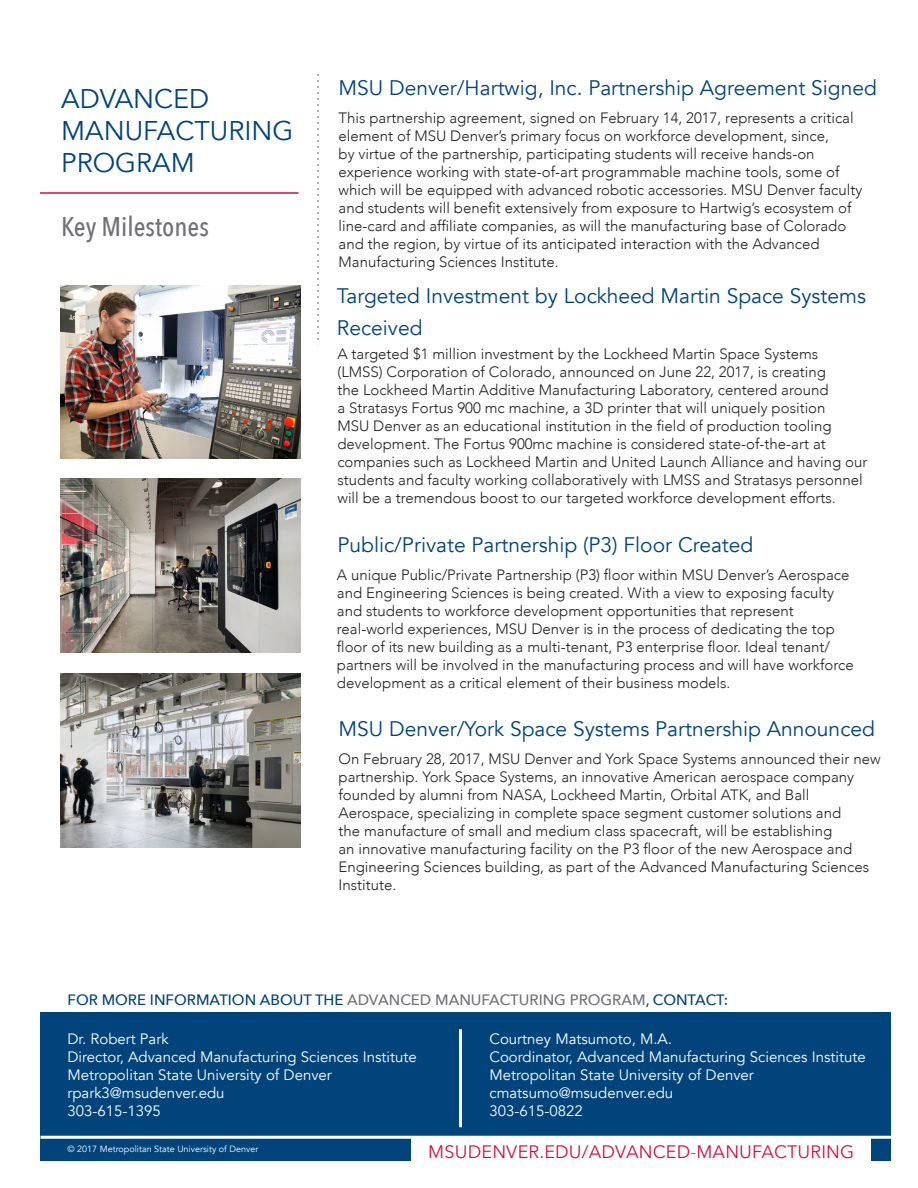
<style>
.page{position:relative;width:918px;height:1188px;background:#fff}
.page>*{position:absolute;margin:0;border:0;box-sizing:border-box;transform-origin:0 0}
.t1{font:27px/32.4px "Avenir";color:#00447b}
.t2{font:500 27px "Avenir Next Condensed";color:#717074}
.sub_header{font:21px "Avenir";color:#00447b}
.t3{font:18px "Avenir Next";letter-spacing:.01em;color:#d10e40}
.body{font:300 15px/18px "Avenir";color:#231f20}
.t4{font:15px/18px "Avenir";color:#fff}
.t5{font:500 15px "Avenir Next";color:#00447b}
.TEXT{font:9px "Avenir";color:#fff}
.s1{color:#717074}
</style>
<div class="page">
<div style="left:40px;top:1012px;width:851px;height:149px;background:#00447b"></div>
<hr style="left:40px;top:1136px;width:854px;height:3px;background:#fff">
<div style="left:412px;top:1137px;width:459px;height:27px;background:#fff"></div>
<hr style="left:459px;top:1029px;width:3px;height:98px;background:#fff">
<svg style="left:317px;top:74px;width:2px;height:266px"></svg>
<hr style="left:40px;top:192px;width:259px;height:2px;background:#d10e40">
<img style="left:61px;top:285px;width:239px;height:174px">
<img style="left:61px;top:479px;width:239px;height:173px">
<img style="left:61px;top:674px;width:239px;height:174px">
<p class="t1" style="left:61px;top:83px;width:234px">ADVANCED<br>MANUFACTURING</p>
<p class="t1" style="left:61px;top:147px;width:135px">PROGRAM</p>
<p class="t2" style="left:61px;top:210px;width:149px">Key Milestones</p>
<p class="sub_header" style="left:339px;top:76px;width:540px">MSU Denver/Hartwig, Inc. Partnership Agreement Signed</p>
<p class="body" style="left:339px;top:109px;width:525px">This partnership agreement, signed on February 14, 2017, represents a critical element of MSU Denver’s primary focus on workforce development, since,<br>by virtue of the partnership, participating students will receive hands-on experience working with state-of-art programmable machine tools, some of which will be equipped with advanced robotic accessories. MSU Denver faculty and students will benefit extensively from exposure to Hartwig’s ecosystem of line-card and affiliate companies, as will the manufacturing base of Colorado and the region, by virtue of its anticipated interaction with the Advanced Manufacturing Sciences Institute.</p>
<p class="sub_header" style="left:337px;top:283px;width:531px">Targeted Investment by Lockheed Martin Space Systems</p>
<p class="sub_header" style="left:337px;top:315px;width:87px">Received</p>
<p class="body" style="left:337px;top:345px;width:482px">A targeted $1 million investment by the Lockheed Martin Space Systems</p>
<p class="body" style="left:337px;top:363px;width:490px">(LMSS) Corporation of Colorado, announced on June 22, 2017, is creating</p>
<p class="body" style="left:337px;top:381px;width:493px">the Lockheed Martin Additive Manufacturing Laboratory, centered around</p>
<p class="body" style="left:337px;top:399px;width:490px">a Stratasys Fortus 900 mc machine, a 3D printer that will uniquely position</p>
<p class="body" style="left:337px;top:417px;width:496px">MSU Denver as an educational institution in the field of production tooling</p>
<p class="body" style="left:337px;top:435px;width:490px">development. The Fortus 900mc machine is considered state-of-the-art at</p>
<p class="body" style="left:337px;top:453px;width:531px">companies such as Lockheed Martin and United Launch Alliance and having our students and faculty working collaboratively with LMSS and Stratasys personnel will be a tremendous boost to our targeted workforce development efforts.</p>
<p class="sub_header" style="left:337px;top:532px;width:418px">Public/Private Partnership (P3) Floor Created</p>
<p class="body" style="left:337px;top:566px;width:514px">A unique Public/Private Partnership (P3) floor within MSU Denver’s Aerospace and Engineering Sciences is being created. With a view to exposing faculty</p>
<p class="body" style="left:337px;top:602px;width:458px">and students to workforce development opportunities that represent</p>
<p class="body" style="left:337px;top:620px;width:518px">real-world experiences, MSU Denver is in the process of dedicating the top floor of its new building as a multi-tenant, P3 enterprise floor. Ideal tenant/ partners will be involved in the manufacturing process and will have workforce development as a critical element of their business models.</p>
<p class="sub_header" style="left:339px;top:716px;width:538px">MSU Denver/York Space Systems Partnership Announced</p>
<p class="body" style="left:339px;top:750px;width:544px">On February 28, 2017, MSU Denver and York Space Systems announced their new partnership. York Space Systems, an innovative American aerospace company founded by alumni from NASA, Lockheed Martin, Orbital ATK, and Ball</p>
<p class="body" style="left:339px;top:804px;width:532px">Aerospace, specializing in complete space segment customer solutions and<br>the manufacture of small and medium class spacecraft, will be establishing<br>an innovative manufacturing facility on the P3 floor of the new Aerospace and Engineering Sciences building, as part of the Advanced Manufacturing Sciences Institute.</p>
<p class="t5" style="left:68px;top:987px;width:662px">FOR MORE INFORMATION ABOUT THE <span class="s1">ADVANCED MANUFACTURING PROGRAM</span>, CONTACT:</p>
<p class="t4" style="left:68px;top:1030px;width:103px">Dr. Robert Park</p>
<p class="t4" style="left:68px;top:1048px;width:351px">Director, Advanced Manufacturing Sciences Institute<br>Metropolitan State University of Denver</p>
<p class="t4" style="left:68px;top:1084px;width:159px">rpark3@msudenver.edu</p>
<p class="t4" style="left:68px;top:1102px;width:95px">303-615-1395</p>
<p class="TEXT" style="left:68px;top:1144px;width:192px">© 2017 Metropolitan State University of Denver</p>
<p class="t4" style="left:490px;top:1030px;width:184px">Courtney Matsumoto, M.A.</p>
<p class="t4" style="left:490px;top:1048px;width:378px">Coordinator, Advanced Manufacturing Sciences Institute</p>
<p class="t4" style="left:490px;top:1066px;width:266px">Metropolitan State University of Denver</p>
<p class="t4" style="left:490px;top:1084px;width:185px">cmatsumo@msudenver.edu</p>
<p class="t4" style="left:490px;top:1102px;width:95px">303-615-0822</p>
<p class="t3" style="left:428px;top:1136px;width:427px">MSUDENVER.EDU/ADVANCED-MANUFACTURING</p>
</div>
